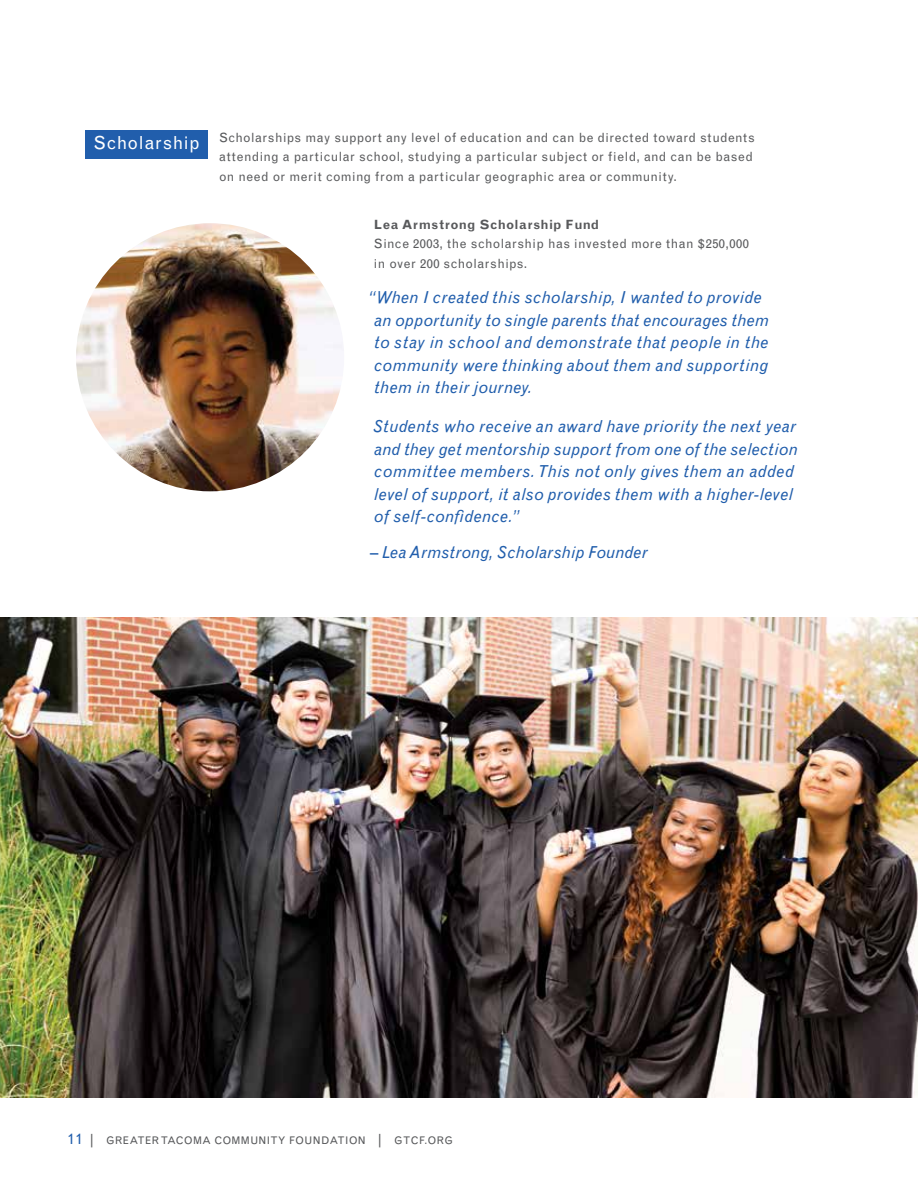
<style>
.page{position:relative;width:918px;height:1188px;background:#fff}
.page>*{position:absolute;margin:0;border:0;box-sizing:border-box;transform-origin:0 0}
.t1{font:italic 16.5px/22.5px "Grotesque MT Std";letter-spacing:.02em;color:#215eac}
.t2{font:12.75px/19.5px "Grotesque MT Std";letter-spacing:.035em;color:#58595b}
.t3{font:700 12.75px "Grotesque MT Std";letter-spacing:.04em;color:#58595b}
.t4{font:10.5px "Grotesque MT Std";letter-spacing:.04em;color:#58595b}
.s1{font-size:18px;color:#fff}
.s2{font-size:15px;color:#215eac}
.s3{font-size:13.5px}
</style>
<div class="page">
<img style="left:0;top:618px;width:918px;height:480px">
<div style="left:85px;top:130px;width:123px;height:29px;background:#215eac"></div>
<img style="left:76px;top:223px;width:268px;height:268px;border-radius:134px">
<p class="t2" style="left:219px;top:128px;width:537px;text-indent:-125px"><span class="s1">Scholarship</span> Scholarships may support any level of education and can be directed toward students attending a particular school, studying a particular subject or field, and can be based on need or merit coming from a particular geographic area or community.</p>
<p class="t3" style="left:374px;top:217px;width:227px">Lea Armstrong Scholarship Fund</p>
<p class="t2" style="left:374px;top:234px;width:376px">Since 2003, the scholarship has invested more than $250,000 in over 200 scholarships.</p>
<p class="t1" style="left:374px;top:286px;width:396px;text-indent:-6px">“When I created this scholarship, I wanted to provide an opportunity to single parents that encourages them to stay in school and demonstrate that people in the community were thinking about them and supporting them in their journey.</p>
<p class="t1" style="left:374px;top:415px;width:426px">Students who receive an award have priority the next year and they get mentorship support from one of the selection committee members. This not only gives them an added level of support, it also provides them with a higher-level of self-confidence.”</p>
<p class="t1" style="left:370px;top:541px;width:279px">– Lea Armstrong, Scholarship Founder</p>
<p class="t4" style="left:68px;top:1134px;width:387px"><span class="s2">11</span> <span class="s3">|</span> GREATER TACOMA COMMUNITY FOUNDATION <span class="s3">|</span> GTCF.ORG</p>
</div>
